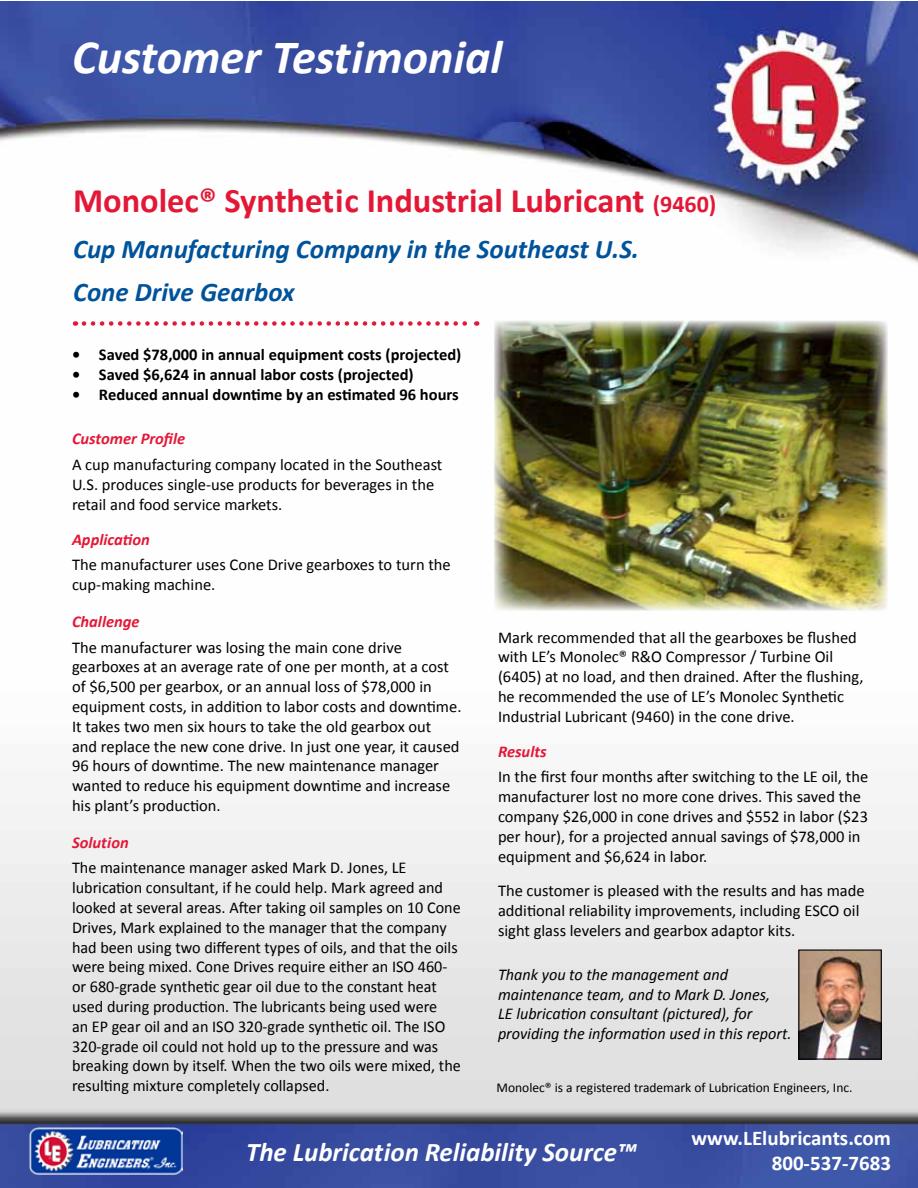
<style>
.page{position:relative;width:918px;height:1188px;background:#fff}
.page>*{position:absolute;margin:0;border:0;box-sizing:border-box;transform-origin:0 0}
.t1{font:italic 700 48px "Calibri";color:#fff}
.t2{font:700 34.5px "Calibri";color:#e31837}
.t3{font:italic 700 27px/42.9px "Calibri";color:#00539b}
.t4{font:italic 700 27px "Calibri";color:#fff}
.t5{font:700 21px/25.2px "Calibri";color:#fff;text-align:right}
.t6{font:16.5px/19.8px "Calibri";color:#000}
.t7{font:italic 16.5px/19.8px "Calibri";color:#000}
.t8{font:700 16.5px "Calibri";color:#000}
.t9{font:italic 700 16.5px "Calibri";color:#e31837}
.t10{font:13.5px "Calibri";color:#000}
.s1{font-size:24px}
</style>
<div class="page">
<img style="left:1px;top:1px;width:917px;height:1187px">
<svg style="left:84px;top:321px;width:393px;height:5px"></svg>
<img style="left:28px;top:1125px;width:154px;height:50px">
<img style="left:494px;top:321px;width:394px;height:289px">
<img style="left:800px;top:952px;width:80px;height:106px">
<div style="left:798px;top:950px;width:84px;height:110px;border:1px solid #000"></div>
<h1 class="t1" style="left:72px;top:27px;width:432px">Customer Testimonial</h1>
<h2 class="t2" style="left:73px;top:179px;width:645px">Monolec® Synthetic Industrial Lubricant <span class="s1">(9460)</span></h2>
<h3 class="t3" style="left:73px;top:228px;width:568px">Cup Manufacturing Company in the Southeast U.S.<br>Cone Drive Gearbox</h3>
<p class="t8" style="left:72px;top:344px;width:391px">• Saved $78,000 in annual equipment costs (projected)</p>
<p class="t8" style="left:72px;top:364px;width:343px">• Saved $6,624 in annual labor costs (projected)</p>
<p class="t8" style="left:72px;top:384px;width:388px">• Reduced annual downtime by an estimated 96 hours</p>
<p class="t9" style="left:72px;top:428px;width:115px">Customer Profile</p>
<p class="t6" style="left:72px;top:455px;width:372px">A cup manufacturing company located in the Southeast<br>U.S. produces single-use products for beverages in the retail and food service markets.</p>
<p class="t9" style="left:72px;top:529px;width:79px">Application</p>
<p class="t6" style="left:72px;top:555px;width:380px">The manufacturer uses Cone Drive gearboxes to turn the cup-making machine.</p>
<p class="t9" style="left:72px;top:611px;width:69px">Challenge</p>
<p class="t6" style="left:72px;top:637px;width:391px">The manufacturer was losing the main cone drive gearboxes at an average rate of one per month, at a cost of $6,500 per gearbox, or an annual loss of $78,000 in equipment costs, in addition to labor costs and downtime.<br>It takes two men six hours to take the old gearbox out<br>and replace the new cone drive. In just one year, it caused 96 hours of downtime. The new maintenance manager wanted to reduce his equipment downtime and increase his plant’s production.</p>
<p class="t9" style="left:72px;top:832px;width:58px">Solution</p>
<p class="t6" style="left:72px;top:858px;width:390px">The maintenance manager asked Mark D. Jones, LE lubrication consultant, if he could help. Mark agreed and looked at several areas. After taking oil samples on 10 Cone Drives, Mark explained to the manager that the company had been using two different types of oils, and that the oils were being mixed. Cone Drives require either an ISO 460- or 680-grade synthetic gear oil due to the constant heat used during production. The lubricants being used were<br>an EP gear oil and an ISO 320-grade synthetic oil. The ISO 320-grade oil could not hold up to the pressure and was breaking down by itself. When the two oils were mixed, the resulting mixture completely collapsed.</p>
<p class="t6" style="left:498px;top:627px;width:367px">Mark recommended that all the gearboxes be flushed with LE’s Monolec® R&amp;O Compressor / Turbine Oil (6405) at no load, and then drained. After the flushing, he recommended the use of LE’s Monolec Synthetic Industrial Lubricant (9460) in the cone drive.</p>
<p class="t9" style="left:498px;top:741px;width:50px">Results</p>
<p class="t6" style="left:498px;top:767px;width:372px">In the first four months after switching to the LE oil, the manufacturer lost no more cone drives. This saved the company $26,000 in cone drives and $552 in labor ($23 per hour), for a projected annual savings of $78,000 in equipment and $6,624 in labor.</p>
<p class="t6" style="left:498px;top:881px;width:368px">The customer is pleased with the results and has made additional reliability improvements, including ESCO oil sight glass levelers and gearbox adaptor kits.</p>
<p class="t7" style="left:498px;top:964px;width:295px">Thank you to the management and maintenance team, and to Mark D. Jones,<br>LE lubrication consultant (pictured), for providing the information used in this report.</p>
<p class="t10" style="left:496px;top:1079px;width:358px">Monolec® is a registered trademark of Lubrication Engineers, Inc.</p>
<h3 class="t4" style="left:246px;top:1135px;width:392px">The Lubrication Reliability Source™</h3>
<p class="t5" style="left:692px;top:1125px;width:201px">www.LElubricants.com<br>800-537-7683</p>
</div>
